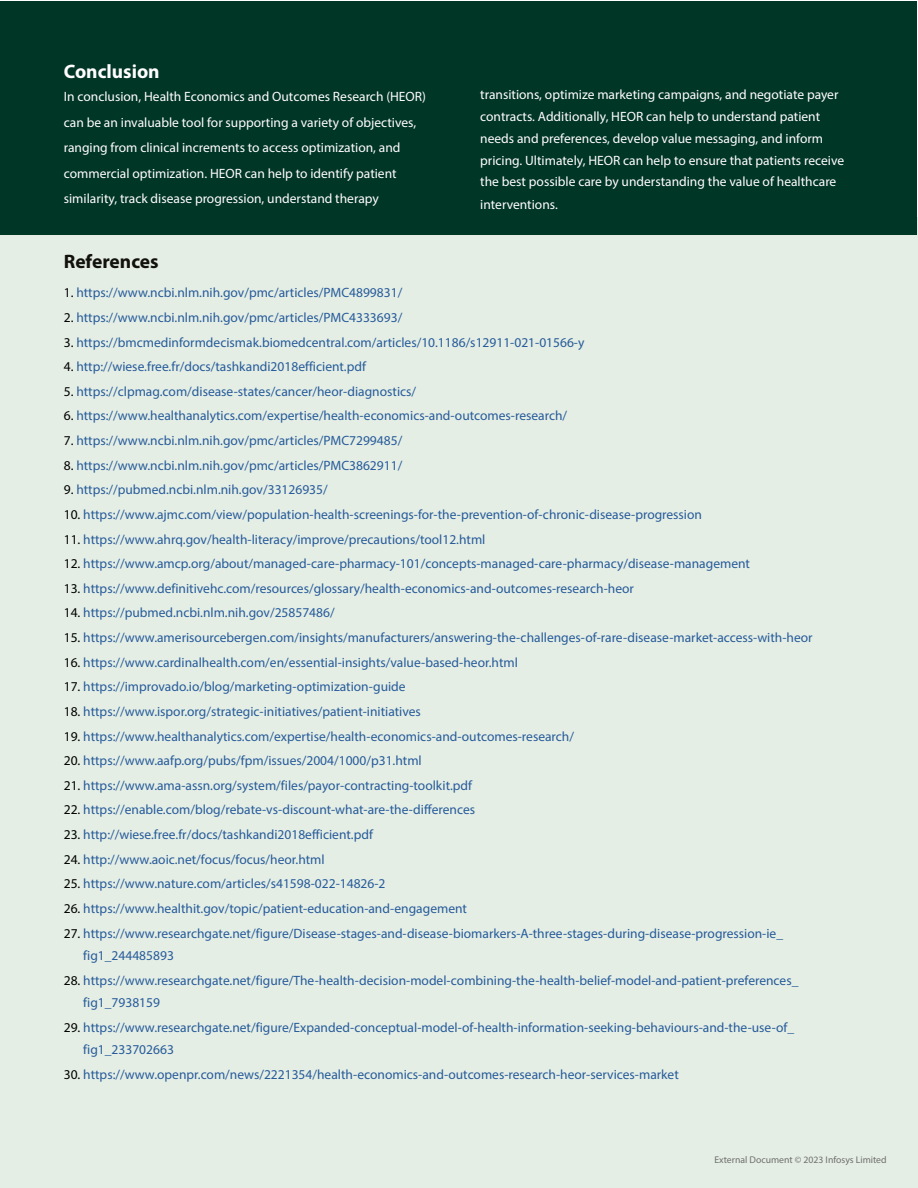
<style>
.page{position:relative;width:918px;height:1188px;background:#fff}
.page>*{position:absolute;margin:0;border:0;box-sizing:border-box;transform-origin:0 0}
.t1{font:700 19.5px "Myriad Pro";color:#fffdfe}
.t2{font:700 19.5px "Myriad Pro";color:#12110c}
.t3{font:13.5px/22.5px "Myriad Pro";color:#275b9b}
.t4{font:13.5px/21.9px "Myriad Pro";color:#fffdfe}
.t5{font:9.75px "Myriad Pro";color:#706f6f}
.s1{color:#000}
</style>
<div class="page">
<div style="left:1px;top:218px;width:917px;height:970px;background:#e4eee4"></div>
<div style="left:1px;top:1px;width:916px;height:234px;background:#003626"></div>
<h1 class="t1" style="left:64px;top:59px;width:97px">Conclusion</h1>
<p class="t4" style="left:64px;top:84px;width:364px;line-height:25.5px">In conclusion, Health Economics and Outcomes Research (HEOR) can be an invaluable tool for supporting a variety of objectives, ranging from clinical increments to access optimization, and commercial optimization. HEOR can help to identify patient similarity, track disease progression, understand therapy</p>
<p class="t4" style="left:480px;top:84px;width:365px">transitions, optimize marketing campaigns, and negotiate payer contracts. Additionally, HEOR can help to understand patient needs and preferences, develop value messaging, and inform pricing. Ultimately, HEOR can help to ensure that patients receive the best possible care by understanding the value of healthcare interventions.</p>
<h1 class="t2" style="left:64px;top:249px;width:96px">References</h1>
<p class="t3" style="left:64px;top:281px;width:340px"><span class="s1">1.</span> https://www.ncbi.nlm.nih.gov/pmc/articles/PMC4899831/</p>
<p class="t3" style="left:64px;top:306px;width:340px"><span class="s1">2.</span> https://www.ncbi.nlm.nih.gov/pmc/articles/PMC4333693/</p>
<p class="t3" style="left:64px;top:331px;width:522px"><span class="s1">3.</span> https://bmcmedinformdecismak.biomedcentral.com/articles/10.1186/s12911-021-01566-y</p>
<p class="t3" style="left:64px;top:355px;width:304px"><span class="s1">4.</span> http://wiese.free.fr/docs/tashkandi2018efficient.pdf</p>
<p class="t3" style="left:64px;top:380px;width:354px"><span class="s1">5.</span> https://clpmag.com/disease-states/cancer/heor-diagnostics/</p>
<p class="t3" style="left:64px;top:404px;width:505px"><span class="s1">6.</span> https://www.healthanalytics.com/expertise/health-economics-and-outcomes-research/</p>
<p class="t3" style="left:64px;top:429px;width:340px"><span class="s1">7.</span> https://www.ncbi.nlm.nih.gov/pmc/articles/PMC7299485/</p>
<p class="t3" style="left:64px;top:454px;width:340px"><span class="s1">8.</span> https://www.ncbi.nlm.nih.gov/pmc/articles/PMC3862911/</p>
<p class="t3" style="left:64px;top:478px;width:266px"><span class="s1">9.</span> https://pubmed.ncbi.nlm.nih.gov/33126935/</p>
<p class="t3" style="left:64px;top:503px;width:640px"><span class="s1">10.</span> https://www.ajmc.com/view/population-health-screenings-for-the-prevention-of-chronic-disease-progression</p>
<p class="t3" style="left:64px;top:528px;width:423px"><span class="s1">11.</span> https://www.ahrq.gov/health-literacy/improve/precautions/tool12.html</p>
<p class="t3" style="left:64px;top:552px;width:688px"><span class="s1">12.</span> https://www.amcp.org/about/managed-care-pharmacy-101/concepts-managed-care-pharmacy/disease-management</p>
<p class="t3" style="left:64px;top:577px;width:572px"><span class="s1">13.</span> https://www.definitivehc.com/resources/glossary/health-economics-and-outcomes-research-heor</p>
<p class="t3" style="left:64px;top:601px;width:272px"><span class="s1">14.</span> https://pubmed.ncbi.nlm.nih.gov/25857486/</p>
<p class="t3" style="left:64px;top:626px;width:750px"><span class="s1">15.</span> https://www.amerisourcebergen.com/insights/manufacturers/answering-the-challenges-of-rare-disease-market-access-with-heor</p>
<p class="t3" style="left:64px;top:651px;width:456px"><span class="s1">16.</span> https://www.cardinalhealth.com/en/essential-insights/value-based-heor.html</p>
<p class="t3" style="left:64px;top:675px;width:343px"><span class="s1">17.</span> https://improvado.io/blog/marketing-optimization-guide</p>
<p class="t3" style="left:64px;top:700px;width:359px"><span class="s1">18.</span> https://www.ispor.org/strategic-initiatives/patient-initiatives</p>
<p class="t3" style="left:64px;top:725px;width:512px"><span class="s1">19.</span> https://www.healthanalytics.com/expertise/health-economics-and-outcomes-research/</p>
<p class="t3" style="left:64px;top:749px;width:360px"><span class="s1">20.</span> https://www.aafp.org/pubs/fpm/issues/2004/1000/p31.html</p>
<p class="t3" style="left:64px;top:774px;width:410px"><span class="s1">21.</span> https://www.ama-assn.org/system/files/payor-contracting-toolkit.pdf</p>
<p class="t3" style="left:64px;top:798px;width:413px"><span class="s1">22.</span> https://enable.com/blog/rebate-vs-discount-what-are-the-differences</p>
<p class="t3" style="left:64px;top:823px;width:311px"><span class="s1">23.</span> http://wiese.free.fr/docs/tashkandi2018efficient.pdf</p>
<p class="t3" style="left:64px;top:848px;width:262px"><span class="s1">24.</span> http://www.aoic.net/focus/focus/heor.html</p>
<p class="t3" style="left:64px;top:872px;width:323px"><span class="s1">25.</span> https://www.nature.com/articles/s41598-022-14826-2</p>
<p class="t3" style="left:64px;top:897px;width:405px"><span class="s1">26.</span> https://www.healthit.gov/topic/patient-education-and-engagement</p>
<p class="t3" style="left:83px;top:922px;width:701px;text-indent:-20px"><span class="s1">27.</span> https://www.researchgate.net/figure/Disease-stages-and-disease-biomarkers-A-three-stages-during-disease-progression-ie_ fig1_244485893</p>
<p class="t3" style="left:83px;top:969px;width:717px;text-indent:-20px"><span class="s1">28.</span> https://www.researchgate.net/figure/The-health-decision-model-combining-the-health-belief-model-and-patient-preferences_ fig1_7938159</p>
<p class="t3" style="left:83px;top:1016px;width:713px;text-indent:-20px"><span class="s1">29.</span> https://www.researchgate.net/figure/Expanded-conceptual-model-of-health-information-seeking-behaviours-and-the-use-of_ fig1_233702663</p>
<p class="t3" style="left:64px;top:1063px;width:617px"><span class="s1">30.</span> https://www.openpr.com/news/2221354/health-economics-and-outcomes-research-heor-services-market</p>
<p class="t5" style="left:714px;top:1154px;width:174px">External Document © 2023 Infosys Limited</p>
</div>
